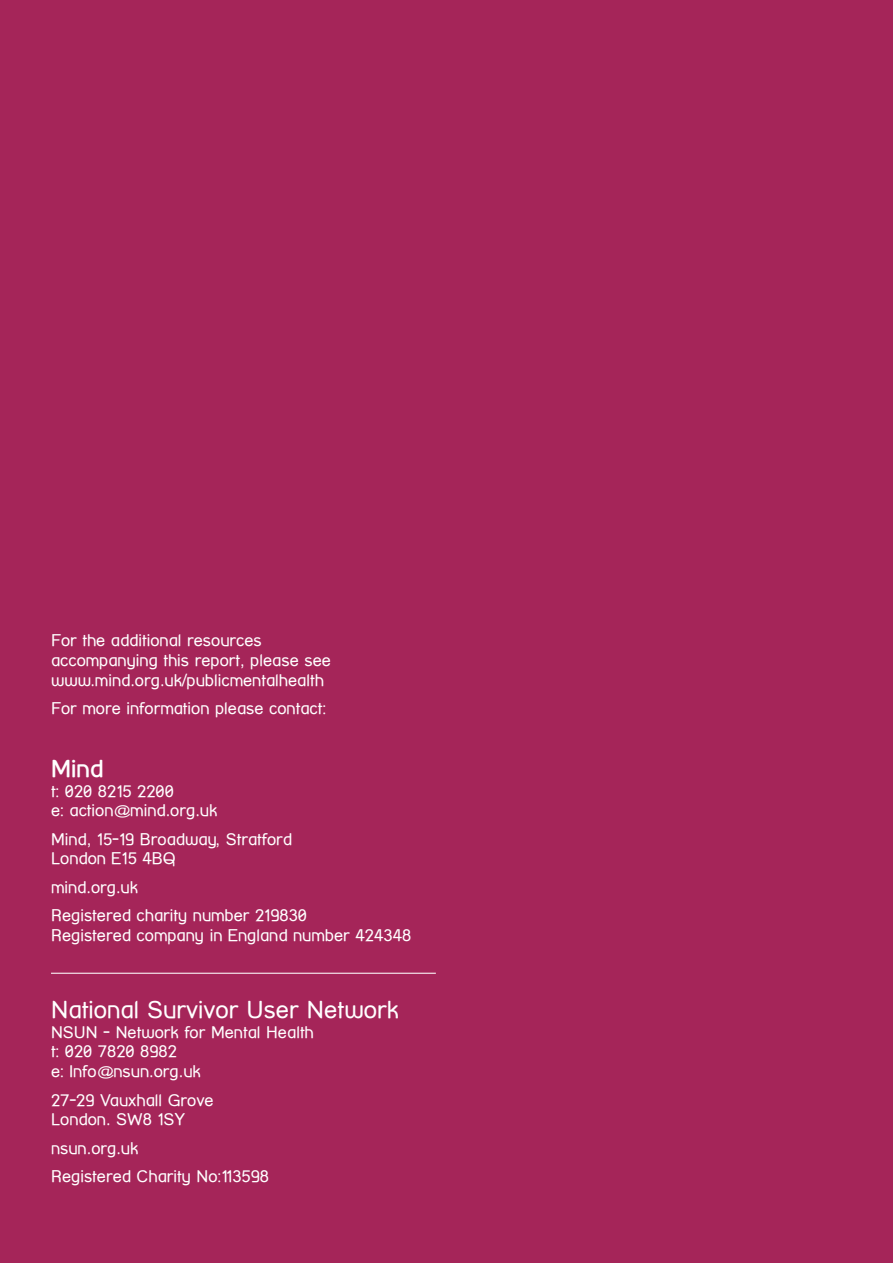
<style>
.page{position:relative;width:893px;height:1263px;background:#a52559}
.page>*{position:absolute;margin:0;border:0;box-sizing:border-box;transform-origin:0 0}
.t1{font:24px "Street Corner";color:#fff}
.t2{font:700 24px "Street Corner";color:#fff}
.t3{font:16.5px/19.8px "Street Corner";color:#fff}
</style>
<div class="page">
<hr style="left:51px;top:973px;width:385px;height:1px;background:#fff">
<p class="t3" style="left:51px;top:630px;width:281px">For the additional resources accompanying this report, please see www.mind.org.uk/publicmentalhealth</p>
<p class="t3" style="left:51px;top:698px;width:277px">For more information please contact:</p>
<h1 class="t2" style="left:51px;top:755px;width:54px">Mind</h1>
<p class="t3" style="left:51px;top:781px;width:168px">t: 020 8215 2200<br>e: action@mind.org.uk</p>
<p class="t3" style="left:51px;top:829px;width:242px">Mind, 15-19 Broadway, Stratford<br>London E15 4BQ</p>
<p class="t3" style="left:51px;top:873px;width:258px;line-height:28.3px">mind.org.uk<br>Registered charity number 219830</p>
<p class="t3" style="left:51px;top:925px;width:362px">Registered company in England number 424348</p>
<h1 class="t1" style="left:51px;top:996px;width:349px">National Survivor User Network</h1>
<p class="t3" style="left:51px;top:1022px;width:264px">NSUN - Network for Mental Health t: 020 7820 8982<br>e: Info@nsun.org.uk</p>
<p class="t3" style="left:51px;top:1090px;width:164px">27-29 Vauxhall Grove<br>London. SW8 1SY</p>
<p class="t3" style="left:51px;top:1133px;width:220px;line-height:28.3px">nsun.org.uk<br>Registered Charity No:113598</p>
</div>
